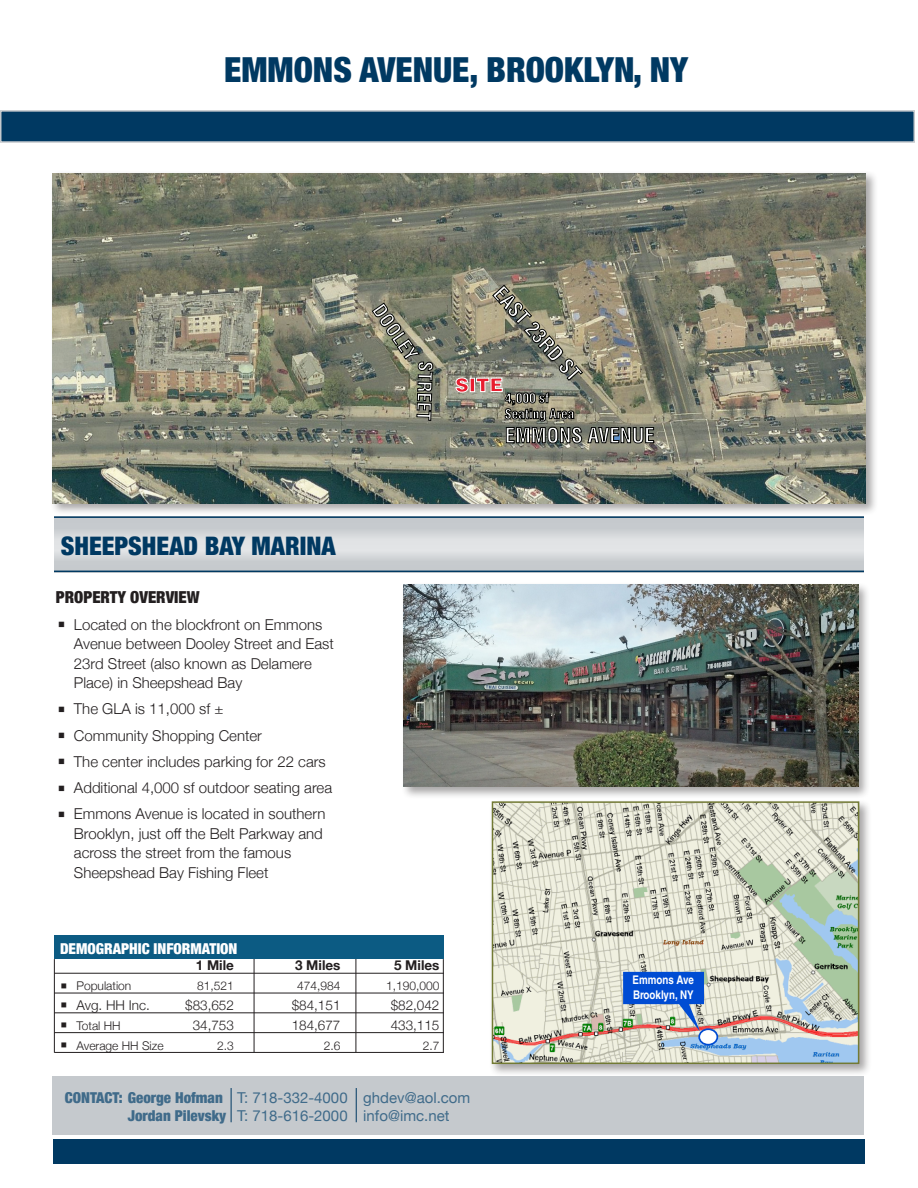
<style>
.page{position:relative;width:918px;height:1188px;background:#fff}
.page>*{position:absolute;margin:0;border:0;box-sizing:border-box;transform-origin:0 0}
.Paragraph_Style1{font:900 condensed 34.5px "Helvetica Neue";color:#003962}
.Paragraph_Style1-2{font:900 condensed 25.5px "Helvetica Neue";color:#003962}
.t1{font:700 condensed 20.25px "Helvetica";color:#fff}
.t2{font:700 condensed 18.75px "Helvetica";color:#fff}
.t3{font:900 18.75px "Helvetica";color:#e81c2e}
.t4{font:900 condensed 16.5px "Helvetica Neue";color:#231f20}
.t5{font:300 15px/19.5px "Helvetica Neue";color:#231f20}
.t6{font:15px/18px "Helvetica Neue";color:#406b8a}
.t7{font:900 condensed 15px "Helvetica Neue";color:#fff}
.t8{font:300 13.5px "Helvetica Neue";color:#231f20}
.t9{font:700 13.5px "Helvetica Neue";color:#231f20}
.t10{font:900 condensed 13.2px/15.8px "Helvetica";letter-spacing:-.005em;color:#fff}
.t11{font:300 12px "Helvetica Neue";color:#231f20}
.t12{font:700 condensed 12px/14.4px "Helvetica";color:#fff}
.s1{font-weight:900;font-stretch:condensed}
</style>
<div class="page">
<svg style="left:54px;top:518px;width:810px;height:53px;background:#d0d3d6"></svg>
<hr style="left:54px;top:571px;width:810px;height:1px;background:#003962">
<hr style="left:54px;top:516px;width:810px;height:2px;background:#003962">
<div style="left:53px;top:1139px;width:812px;height:24px;background:#003962"></div>
<div style="left:0;top:110px;width:915px;height:33px;background:#003962;border:2px solid #c5c9cd"></div>
<hr style="left:254px;top:957px;width:1px;height:95px;background:#231f20">
<hr style="left:356px;top:957px;width:1px;height:95px;background:#231f20">
<div style="left:50px;top:170px;width:828px;height:346px;background:#231f20;opacity:.4"></div>
<img style="left:52px;top:173px;width:814px;height:331px">
<svg style="left:455px;top:377px;width:14px;height:16px"></svg>
<div style="left:470px;top:378px;width:5px;height:14px;border:1px solid #fff"></div>
<svg style="left:372px;top:302px;width:61px;height:119px;background:#787966"></svg>
<svg style="left:476px;top:285px;width:178px;height:165px;background:#838270"></svg>
<div style="left:489px;top:798px;width:383px;height:278px;background:#231f20;opacity:.4"></div>
<img style="left:495px;top:804px;width:361px;height:257px">
<div style="left:699px;top:1029px;width:18px;height:16px;background:#fff;border-radius:50%"></div>
<div style="left:698px;top:1028px;width:20px;height:18px;border:2px solid #004cd3;border-radius:50%"></div>
<svg style="left:623px;top:972px;width:81px;height:59px;background:#577dc2"></svg>
<div style="left:492px;top:801px;width:367px;height:263px;border:2px solid #727a34"></div>
<div style="left:401px;top:582px;width:470px;height:217px;background:#231f20;opacity:.4"></div>
<img style="left:404px;top:584px;width:454px;height:203px">
<div style="left:53px;top:1076px;width:811px;height:59px;background:#c5c9cd"></div>
<hr style="left:231px;top:1088px;width:1px;height:34px;background:#003962">
<hr style="left:356px;top:1088px;width:1px;height:34px;background:#003962">
<div style="left:54px;top:935px;width:390px;height:24px;background:#0c5b83"></div>
<hr style="left:54px;top:959px;width:1px;height:94px;background:#231f20">
<hr style="left:443px;top:959px;width:1px;height:94px;background:#231f20">
<hr style="left:54px;top:973px;width:390px;height:1px;background:#231f20">
<hr style="left:54px;top:993px;width:390px;height:1px;background:#231f20">
<hr style="left:54px;top:1013px;width:390px;height:1px;background:#231f20">
<hr style="left:54px;top:1032px;width:390px;height:1px;background:#231f20">
<hr style="left:54px;top:1052px;width:390px;height:1px;background:#231f20">
<svg style="left:68px;top:992px;width:16px;height:1px"></svg>
<p class="Paragraph_Style1" style="left:224px;top:41px;width:466px">EMMONS AVENUE, BROOKLYN, NY</p>
<p class="t2" style="left:386px;top:300px;width:65px;rotate:55deg">DOOLEY</p>
<p class="t2" style="left:437px;top:362px;width:61px;rotate:92deg">STREET</p>
<p class="t1" style="left:507px;top:281px;width:120px;rotate:48deg">EAST 23RD ST</p>
<p class="t10" style="left:505px;top:390px;width:71px">4,000 sf<br>Seating Area</p>
<p class="t3" style="left:455px;top:373px;width:50px">SITE</p>
<p class="t1" style="left:505px;top:423px;width:151px">EMMONS AVENUE</p>
<p class="Paragraph_Style1-2" style="left:61px;top:524px;width:276px">SHEEPSHEAD BAY MARINA</p>
<p class="t4" style="left:56px;top:584px;width:145px">PROPERTY OVERVIEW</p>
<p class="t5" style="left:74px;top:613px;width:261px;text-indent:-16px">▪ Located on the blockfront on Emmons Avenue between Dooley Street and East 23rd Street (also known as Delamere Place) in Sheepshead Bay</p>
<p class="t5" style="left:57px;top:698px;width:168px">▪ The GLA is 11,000 sf ±</p>
<p class="t5" style="left:57px;top:724px;width:206px">▪ Community Shopping Center</p>
<p class="t5" style="left:57px;top:751px;width:270px">▪ The center includes parking for 22 cars</p>
<p class="t5" style="left:57px;top:777px;width:276px">▪ Additional 4,000 sf outdoor seating area</p>
<p class="t5" style="left:74px;top:803px;width:253px;text-indent:-16px">▪ Emmons Avenue is located in southern Brooklyn, just off the Belt Parkway and across the street from the famous Sheepshead Bay Fishing Fleet</p>
<p class="t7" style="left:60px;top:936px;width:179px">DEMOGRAPHIC INFORMATION</p>
<p class="t9" style="left:196px;top:955px;width:40px">1 Mile</p>
<p class="t9" style="left:295px;top:955px;width:47px">3 Miles</p>
<p class="t9" style="left:394px;top:955px;width:47px">5 Miles</p>
<p class="t11" style="left:60px;top:976px;width:73px">▪ Population</p>
<p class="t11" style="left:197px;top:976px;width:38px">81,521</p>
<p class="t11" style="left:297px;top:976px;width:45px">474,984</p>
<p class="t11" style="left:386px;top:976px;width:55px">1,190,000</p>
<p class="t8" style="left:60px;top:994px;width:91px">▪ Avg. HH Inc.</p>
<p class="t8" style="left:185px;top:994px;width:50px">$83,652</p>
<p class="t8" style="left:292px;top:994px;width:50px">$84,151</p>
<p class="t8" style="left:391px;top:994px;width:50px">$82,042</p>
<p class="t11" style="left:60px;top:1016px;width:62px">▪ Total HH</p>
<p class="t8" style="left:193px;top:1014px;width:43px">34,753</p>
<p class="t8" style="left:292px;top:1014px;width:50px">184,677</p>
<p class="t8" style="left:391px;top:1014px;width:50px">433,115</p>
<p class="t11" style="left:60px;top:1036px;width:105px">▪ Average HH Size</p>
<p class="t11" style="left:217px;top:1036px;width:18px">2.3</p>
<p class="t11" style="left:324px;top:1036px;width:18px">2.6</p>
<p class="t11" style="left:423px;top:1036px;width:18px">2.7</p>
<p class="t12" style="left:633px;top:973px;width:63px">Emmons Ave<br>Brooklyn, NY</p>
<p class="t6" style="left:128px;top:1089px;width:344px;text-indent:-63px"><span class="s1">CONTACT: George Hofman</span> T: 718-332-4000 ghdev@aol.com<br><span class="s1">Jordan Pilevsky</span> T: 718-616-2000 info@imc.net</p>
</div>
